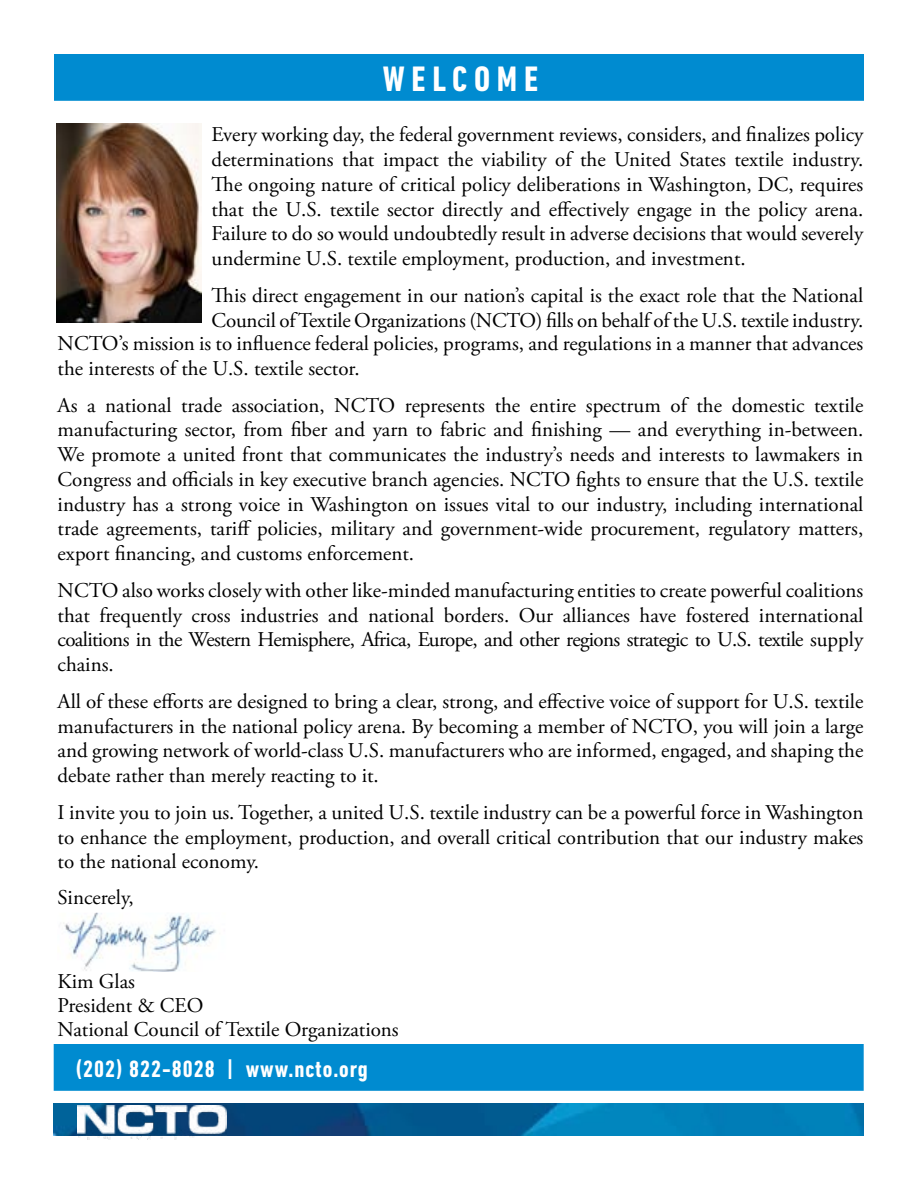
<style>
.page{position:relative;width:918px;height:1188px;background:#fff}
.page>*{position:absolute;margin:0;border:0;box-sizing:border-box;transform-origin:0 0}
.t1{font:700 condensed 36px "DIN Next LT Pro";letter-spacing:.19em;color:#fff}
.t2{font:700 condensed 24px "DIN Next LT Pro";letter-spacing:.04em;color:#fff}
.t3{font:21px/24.8px "Adobe Garamond Pro";color:#000;text-align:justify}
</style>
<div class="page">
<div style="left:54px;top:54px;width:810px;height:47px;background:#008bd0;border:2px solid #008bd0"></div>
<img style="left:63px;top:913px;width:153px;height:59px">
<div style="left:54px;top:1044px;width:810px;height:47px;background:#008bd0;border:2px solid #008bd0"></div>
<img style="left:57px;top:123px;width:144px;height:199px">
<img style="left:54px;top:1103px;width:810px;height:33px">
<img style="left:77px;top:1105px;width:149px;height:35px">
<h1 class="t1" style="left:383px;top:59px;width:157px">WELCOME</h1>
<p class="t3" style="left:212px;top:123px;width:653px">Every working day, the federal government reviews, considers, and finalizes policy determinations that impact the viability of the United States textile industry.<br>The ongoing nature of critical policy deliberations in Washington, DC, requires that the U.S. textile sector directly and effectively engage in the policy arena.<br>Failure to do so would undoubtedly result in adverse decisions that would severely undermine U.S. textile employment, production, and investment.</p>
<p class="t3" style="left:212px;top:283px;width:653px">This direct engagement in our nation’s capital is the exact role that the National<br>Council of Textile Organizations (NCTO) fills on behalf of the U.S. textile industry.</p>
<p class="t3" style="left:58px;top:332px;width:807px">NCTO’s mission is to influence federal policies, programs, and regulations in a manner that advances the interests of the U.S. textile sector.</p>
<p class="t3" style="left:58px;top:393px;width:807px">As a national trade association, NCTO represents the entire spectrum of the domestic textile manufacturing sector, from fiber and yarn to fabric and finishing — and everything in-between.<br>We promote a united front that communicates the industry’s needs and interests to lawmakers in Congress and officials in key executive branch agencies. NCTO fights to ensure that the U.S. textile industry has a strong voice in Washington on issues vital to our industry, including international trade agreements, tariff policies, military and government-wide procurement, regulatory matters, export financing, and customs enforcement.</p>
<p class="t3" style="left:58px;top:579px;width:807px">NCTO also works closely with other like-minded manufacturing entities to create powerful coalitions that frequently cross industries and national borders. Our alliances have fostered international coalitions in the Western Hemisphere, Africa, Europe, and other regions strategic to U.S. textile supply chains.</p>
<p class="t3" style="left:58px;top:690px;width:807px">All of these efforts are designed to bring a clear, strong, and effective voice of support for U.S. textile manufacturers in the national policy arena. By becoming a member of NCTO, you will join a large and growing network of world-class U.S. manufacturers who are informed, engaged, and shaping the debate rather than merely reacting to it.</p>
<p class="t3" style="left:58px;top:801px;width:807px">I invite you to join us. Together, a united U.S. textile industry can be a powerful force in Washington to enhance the employment, production, and overall critical contribution that our industry makes to the national economy.</p>
<p class="t3" style="left:58px;top:886px;width:78px">Sincerely,</p>
<p class="t3" style="left:58px;top:970px;width:343px;line-height:24px;text-align:left">Kim Glas<br>President &amp; CEO<br>National Council of Textile Organizations</p>
<p class="t2" style="left:76px;top:1055px;width:294px">(202) 822-8028 | www.ncto.org</p>
</div>
